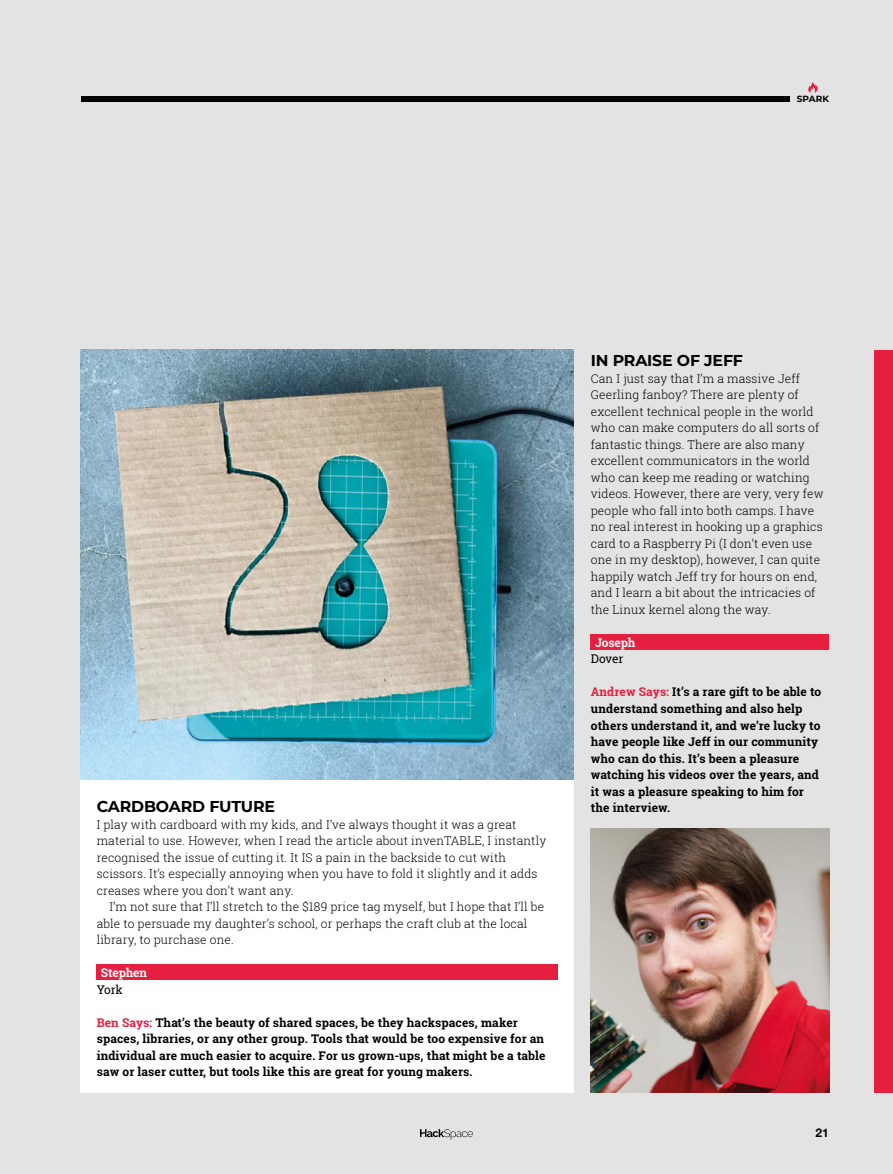
<style>
.page{position:relative;width:893px;height:1174px;background:#e3e3e3}
.page>*{position:absolute;margin:0;border:0;box-sizing:border-box;transform-origin:0 0}
.t1{font:700 15.75px "Montserrat";letter-spacing:-.01em;color:#000}
.t2{font:300 12px/16.5px "Roboto Slab";letter-spacing:.01em;color:#000}
.t3{font:700 12px/16.5px "Roboto Slab";letter-spacing:.01em;color:#000}
.t4{font:700 12px "Roboto Slab";letter-spacing:-.01em;color:#fff}
.t5{font:12px "Roboto Slab";letter-spacing:-.015em;color:#000}
.t6{font:12px "Alte Haas Grotesk Bold";color:#000}
.t7{font:700 9px "Montserrat";color:#000}
.s1{color:#e61e40}
</style>
<div class="page">
<div style="left:81px;top:350px;width:493px;height:742px;background:#fff"></div>
<div style="left:875px;top:350px;width:18px;height:742px;background:#e61e40"></div>
<div style="left:81px;top:96px;width:708px;height:6px;background:#000"></div>
<svg style="left:808px;top:82px;width:10px;height:11px"></svg>
<img style="left:591px;top:828px;width:238px;height:264px">
<svg style="left:420px;top:1129px;width:53px;height:10px"></svg>
<div style="left:97px;top:964px;width:461px;height:16px;background:#e61e40"></div>
<div style="left:591px;top:634px;width:238px;height:16px;background:#e61e40"></div>
<img style="left:81px;top:350px;width:493px;height:429px">
<p class="t7" style="left:797px;top:93px;width:34px">SPARK</p>
<h1 class="t1" style="left:97px;top:795px;width:180px">CARDBOARD FUTURE</h1>
<p class="t2" style="left:97px;top:815px;width:451px">I play with cardboard with my kids, and I’ve always thought it was a great material to use. However, when I read the article about invenTABLE, I instantly recognised the issue of cutting it. It IS a pain in the backside to cut with scissors. It’s especially annoying when you have to fold it slightly and it adds creases where you don’t want any.</p>
<p class="t2" style="left:97px;top:898px;width:449px;text-indent:13px">I’m not sure that I’ll stretch to the $189 price tag myself, but I hope that I’ll be able to persuade my daughter’s school, or perhaps the craft club at the local library, to purchase one.</p>
<p class="t4" style="left:101px;top:964px;width:48px">Stephen</p>
<p class="t5" style="left:97px;top:981px;width:28px">York</p>
<p class="t3" style="left:97px;top:1013px;width:450px"><span class="s1">Ben Says:</span> That’s the beauty of shared spaces, be they hackspaces, maker spaces, libraries, or any other group. Tools that would be too expensive for an individual are much easier to acquire. For us grown-ups, that might be a table saw or laser cutter, but tools like this are great for young makers.</p>
<h1 class="t1" style="left:591px;top:349px;width:154px">IN PRAISE OF JEFF</h1>
<p class="t2" style="left:591px;top:370px;width:234px">Can I just say that I’m a massive Jeff Geerling fanboy? There are plenty of excellent technical people in the world who can make computers do all sorts of fantastic things. There are also many excellent communicators in the world who can keep me reading or watching videos. However, there are very, very few people who fall into both camps. I have no real interest in hooking up a graphics card to a Raspberry Pi (I don’t even use one in my desktop), however, I can quite happily watch Jeff try for hours on end, and I learn a bit about the intricacies of the Linux kernel along the way.</p>
<p class="t4" style="left:595px;top:634px;width:42px">Joseph</p>
<p class="t5" style="left:591px;top:651px;width:34px">Dover</p>
<p class="t3" style="left:591px;top:683px;width:232px"><span class="s1">Andrew Says:</span> It’s a rare gift to be able to understand something and also help others understand it, and we’re lucky to have people like Jeff in our community who can do this. It’s been a pleasure watching his videos over the years, and it was a pleasure speaking to him for the interview.</p>
<p class="t6" style="left:816px;top:1125px;width:15px">21</p>
</div>
